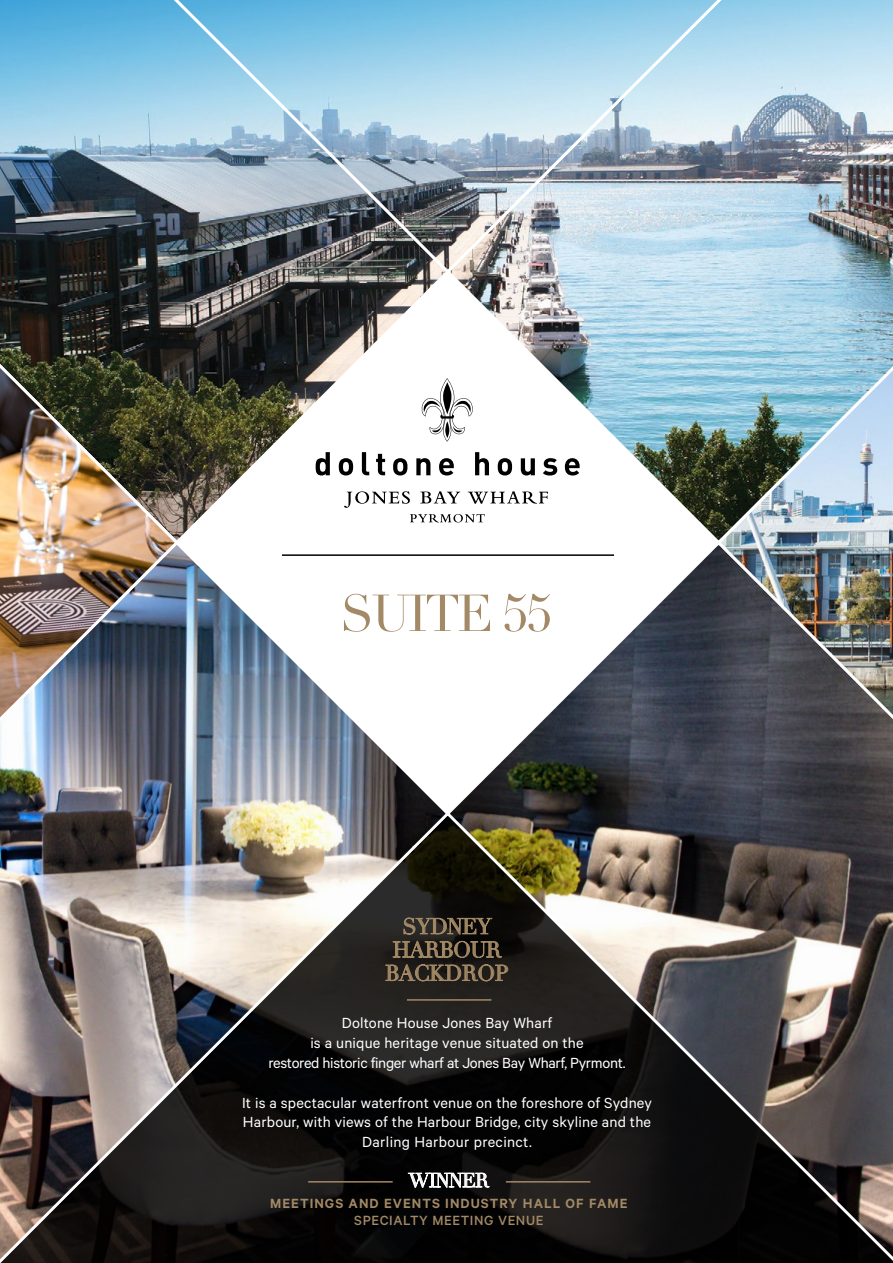
<style>
.page{position:relative;width:893px;height:1263px;background:#fff}
.page>*{position:absolute;margin:0;border:0;box-sizing:border-box;transform-origin:0 0}
.t1{font:51px "Didot LT Std";letter-spacing:-.05em;color:#a38965}
.t2{font:21.75px/23.4px "Didot LT Std";letter-spacing:-.04em;color:#a38965;text-align:center}
.t3{font:19.5px "Didot LT Std";letter-spacing:-.04em;color:#fff}
.t4{font:16.5px/19.8px "Calibre";letter-spacing:.01em;color:#fff;text-align:center}
.t5{font:600 15px "Calibre";letter-spacing:.07em;color:#a38965}
.t6{font:500 15px "Calibre";letter-spacing:.04em;color:#a38965}
</style>
<div class="page">
<svg style="left:181px;top:276px;width:263px;height:260px"></svg>
<svg style="left:454px;top:548px;width:261px;height:261px"></svg>
<img style="left:444px;top:276px;width:271px;height:261px">
<img style="left:715px;top:276px;width:178px;height:533px">
<svg style="left:181px;top:549px;width:260px;height:260px"></svg>
<img style="left:0;top:276px;width:181px;height:533px">
<img style="left:0;top:809px;width:893px;height:454px">
<hr style="left:407px;top:999px;width:84px;height:2px;background:#a38965">
<hr style="left:506px;top:1181px;width:84px;height:1px;background:#a38965">
<hr style="left:308px;top:1181px;width:85px;height:1px;background:#a38965">
<svg style="left:392px;top:917px;width:111px;height:41px"></svg>
<svg style="left:385px;top:964px;width:123px;height:17px"></svg>
<svg style="left:408px;top:1171px;width:82px;height:18px"></svg>
<hr style="left:282px;top:554px;width:332px;height:2px;background:#000">
<svg style="left:420px;top:378px;width:54px;height:64px"></svg>
<svg style="left:316px;top:452px;width:14px;height:23px"></svg>
<svg style="left:339px;top:458px;width:14px;height:17px"></svg>
<svg style="left:362px;top:452px;width:7px;height:23px"></svg>
<svg style="left:376px;top:454px;width:9px;height:21px"></svg>
<svg style="left:393px;top:458px;width:14px;height:17px"></svg>
<svg style="left:416px;top:458px;width:14px;height:17px"></svg>
<svg style="left:439px;top:458px;width:15px;height:17px"></svg>
<svg style="left:475px;top:452px;width:14px;height:23px"></svg>
<svg style="left:498px;top:458px;width:14px;height:17px"></svg>
<svg style="left:521px;top:458px;width:14px;height:17px"></svg>
<svg style="left:543px;top:458px;width:14px;height:17px"></svg>
<svg style="left:565px;top:458px;width:15px;height:17px"></svg>
<svg style="left:344px;top:491px;width:66px;height:17px"></svg>
<svg style="left:420px;top:491px;width:40px;height:12px"></svg>
<svg style="left:468px;top:491px;width:80px;height:13px"></svg>
<svg style="left:410px;top:514px;width:75px;height:8px"></svg>
<img style="left:0;top:0;width:893px;height:276px">
<h1 class="t1" style="left:340px;top:583px;width:214px">SUITE 55</h1>
<h2 class="t2" style="left:385px;top:915px;width:125px">SYDNEY<br>HARBOUR<br>BACKDROP</h2>
<p class="t4" style="left:268px;top:1013px;width:359px">Doltone House Jones Bay Wharf<br>is a unique heritage venue situated on the<br>restored historic finger wharf at Jones Bay Wharf, Pyrmont.</p>
<p class="t4" style="left:242px;top:1092px;width:411px">It is a spectacular waterfront venue on the foreshore of Sydney<br>Harbour, with views of the Harbour Bridge, city skyline and the<br>Darling Harbour precinct.</p>
<p class="t3" style="left:409px;top:1169px;width:82px">WINNER</p>
<p class="t5" style="left:270px;top:1194px;width:359px">MEETINGS AND EVENTS INDUSTRY HALL OF FAME</p>
<p class="t6" style="left:354px;top:1211px;width:191px">SPECIALTY MEETING VENUE</p>
</div>
